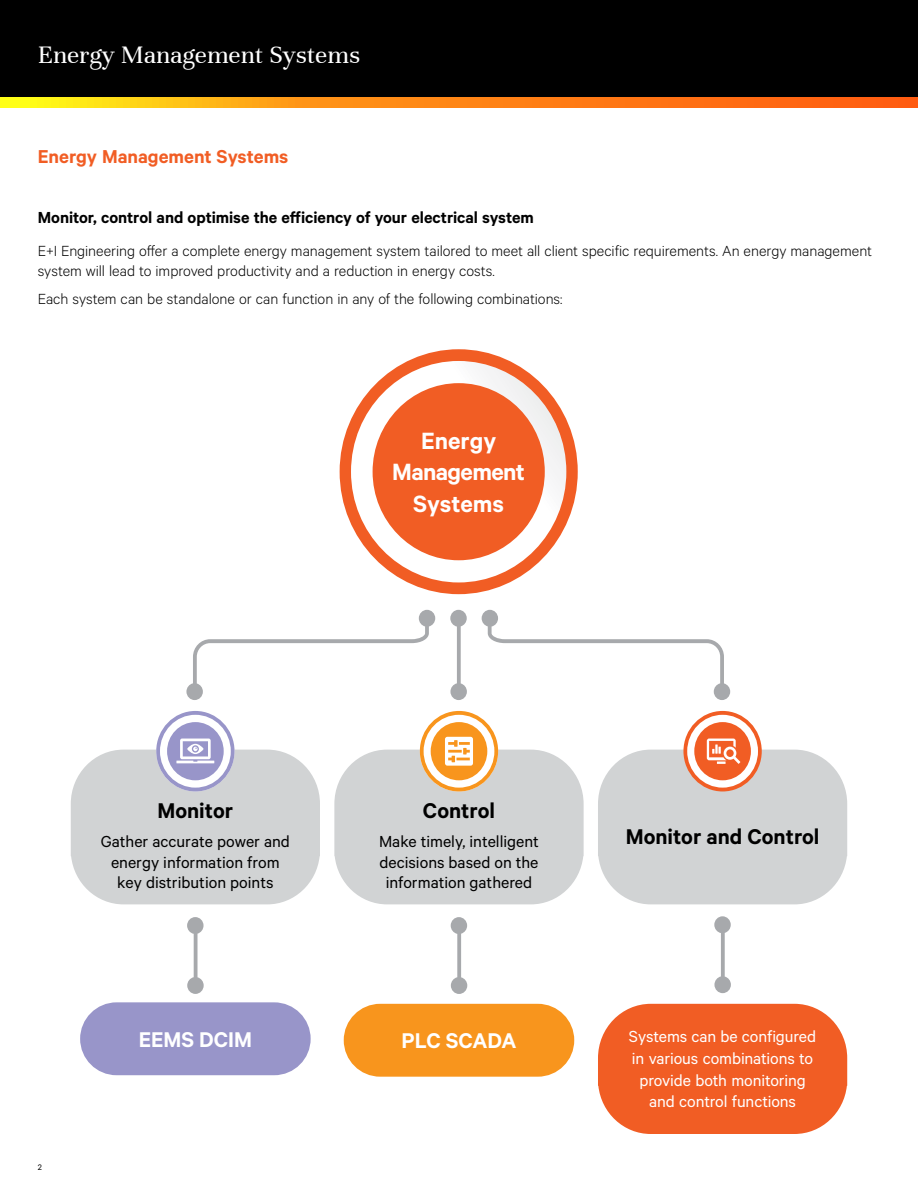
<style>
.page{position:relative;width:918px;height:1188px;background:#fff}
.page>*{position:absolute;margin:0;border:0;box-sizing:border-box;transform-origin:0 0}
.t1{font:27px "Unna";color:#fff}
.t2{font:600 26.55px/31.8px "Calibre";letter-spacing:-.01em;color:#fff;text-align:center}
.t3{font:600 24px "Calibre";color:#000}
.t4{font:600 24px "Calibre";color:#fff}
.t5{font:600 21px "Calibre";color:#f15d24}
.t6{font:18px/20.7px "Calibre";color:#000;text-align:center}
.t7{font:18px/21.6px "Calibre";letter-spacing:-.005em;color:#fff;text-align:center}
.t8{font:600 18px "Calibre";letter-spacing:-.005em;color:#000}
.t9{font:300 16.5px/19.8px "Calibre";color:#000}
.t10{font:9px "Calibre";color:#000}
</style>
<div class="page">
<div style="left:0;top:0;width:918px;height:108px;background:#000"></div>
<svg style="left:0;top:98px;width:918px;height:10px;background:#ff9314"></svg>
<svg style="left:482px;top:610px;width:248px;height:90px"></svg>
<svg style="left:186px;top:610px;width:249px;height:90px"></svg>
<svg style="left:450px;top:610px;width:17px;height:90px"></svg>
<svg style="left:340px;top:349px;width:238px;height:245px;fill:#f15d24"></svg>
<svg style="left:714px;top:916px;width:17px;height:77px"></svg>
<svg style="left:598px;top:1004px;width:249px;height:130px;background:#f26834"></svg>
<svg style="left:598px;top:711px;width:249px;height:193px"></svg>
<svg style="left:187px;top:917px;width:17px;height:77px"></svg>
<div style="left:80px;top:1002px;width:231px;height:73px;background:#9895c9;border-radius:36px"></div>
<svg style="left:71px;top:711px;width:249px;height:193px"></svg>
<svg style="left:451px;top:917px;width:16px;height:77px"></svg>
<div style="left:344px;top:1004px;width:230px;height:73px;background:#f8951d;border-radius:36px"></div>
<svg style="left:334px;top:711px;width:250px;height:193px"></svg>
<h1 class="t1" style="left:38px;top:39px;width:324px">Energy Management Systems</h1>
<p class="t5" style="left:38px;top:144px;width:252px">Energy Management Systems</p>
<p class="t8" style="left:38px;top:206px;width:498px">Monitor, control and optimise the efficiency of your electrical system</p>
<p class="t9" style="left:38px;top:240px;width:836px">E+I Engineering offer a complete energy management system tailored to meet all client specific requirements. An energy management system will lead to improved productivity and a reduction in energy costs.</p>
<p class="t9" style="left:38px;top:289px;width:526px">Each system can be standalone or can function in any of the following combinations:</p>
<h2 class="t2" style="left:392px;top:424px;width:134px">Energy<br>Management<br>Systems</h2>
<p class="t10" style="left:38px;top:1162px;width:6px">2</p>
<h3 class="t3" style="left:158px;top:796px;width:77px">Monitor</h3>
<p class="t6" style="left:101px;top:830px;width:191px">Gather accurate power and energy information from key distribution points</p>
<h3 class="t4" style="left:139px;top:1025px;width:115px">EEMS DCIM</h3>
<h3 class="t3" style="left:423px;top:796px;width:74px">Control</h3>
<p class="t6" style="left:379px;top:830px;width:161px">Make timely, intelligent decisions based on the information gathered</p>
<h3 class="t4" style="left:402px;top:1026px;width:116px">PLC SCADA</h3>
<h3 class="t3" style="left:626px;top:822px;width:195px">Monitor and Control</h3>
<p class="t7" style="left:629px;top:1025px;width:189px">Systems can be configured in various combinations to provide both monitoring and control functions</p>
</div>
